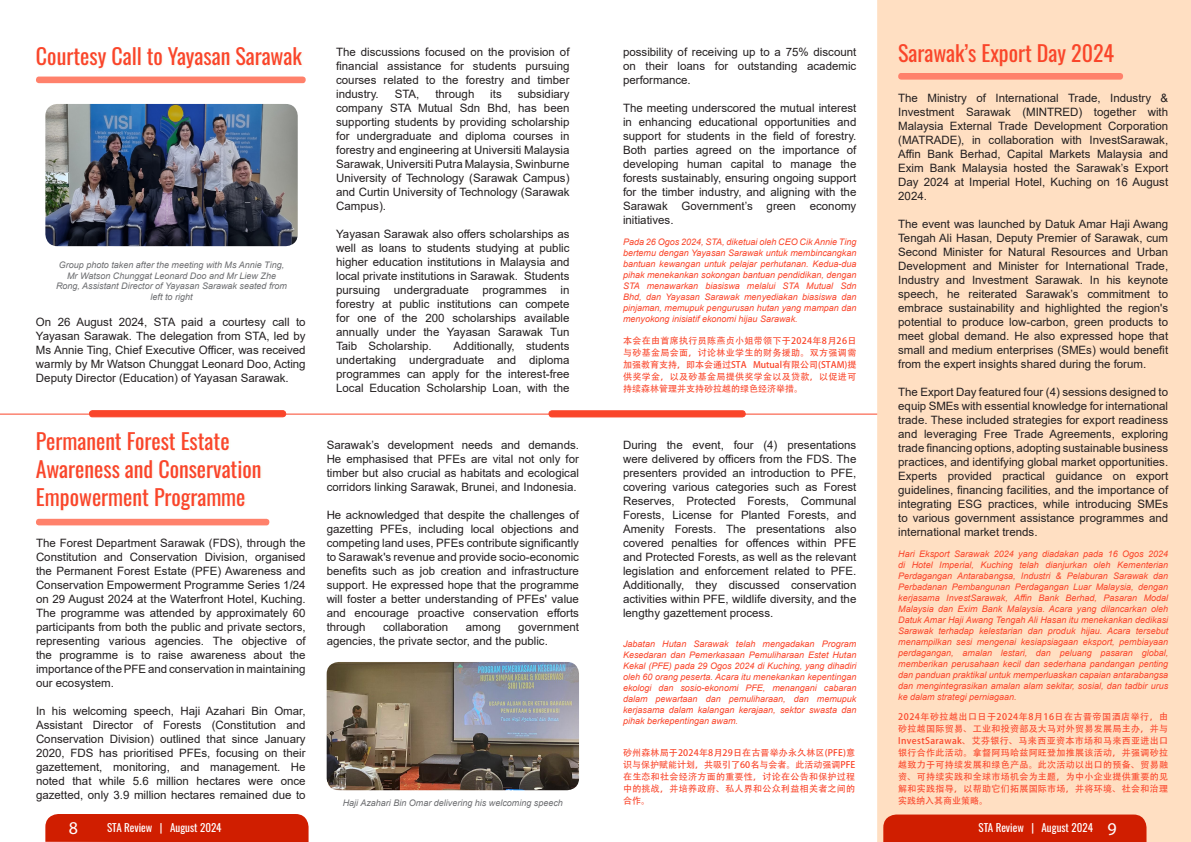
<style>
.page{position:relative;width:1191px;height:842px;background:#fff}
.page>*{position:absolute;margin:0;border:0;box-sizing:border-box;transform-origin:0 0}
.t1{font:22px/28px "Oswald";color:#fa452a}
.t2{font:18px "Myriad Pro";color:#fff}
.t3{font:11.5px/14px "Arial";color:#231f20;text-align:justify}
.t4{font:11px "Oswald";color:#fff}
.t5{font:italic 9px/11px "Arial";color:#fa452a;text-align:justify}
.t6{font:9px/12px "Adobe Heiti Std";letter-spacing:.035em;color:#fa452a;text-align:justify}
.t7{font:italic 9px/10.8px "Arial";color:#6c6d70;text-align:center}
.s1{font-family:"Myriad Pro";font-size:18px}
</style>
<div class="page">
<hr style="left:0;top:414px;width:905px;height:1px;background:#fa452a">
<div style="left:549px;top:411px;width:196px;height:6px;background:#fa452a;border-radius:3px"></div>
<div style="left:548px;top:410px;width:197px;height:7px;border:1px solid #fa452a;border-radius:3px"></div>
<div style="left:89px;top:411px;width:197px;height:6px;background:#fa452a;border-radius:3px"></div>
<div style="left:89px;top:410px;width:197px;height:7px;border:1px solid #fa452a;border-radius:3px"></div>
<div style="left:877px;top:0;width:314px;height:842px;background:#ffdfc2"></div>
<div style="left:36px;top:77px;width:270px;height:6px;background:#ff816b;border-radius:3px"></div>
<img style="left:45px;top:104px;width:253px;height:142px">
<div style="left:899px;top:44px;width:217px;height:24px;background:#fedfc1"></div>
<div style="left:898px;top:73px;width:225px;height:7px;background:#ff816b;border-radius:3px"></div>
<div style="left:36px;top:519px;width:233px;height:6px;background:#ff816b;border-radius:3px"></div>
<img style="left:327px;top:662px;width:252px;height:128px">
<div style="left:45px;top:814px;width:263px;height:28px;background:#d01e00"></div>
<div style="left:883px;top:814px;width:263px;height:28px;background:#d01e00"></div>
<p class="t1" style="left:36px;top:40px;width:267px">Courtesy Call to Yayasan Sarawak</p>
<p class="t7" style="left:56px;top:259px;width:232px">Group photo taken after the meeting with Ms Annie Ting, Mr Watson Chunggat Leonard Doo and Mr Liew Zhe Rong, Assistant Director of Yayasan Sarawak seated from left to right</p>
<p class="t3" style="left:36px;top:315px;width:271px">On 26 August 2024, STA paid a courtesy call to Yayasan Sarawak. The delegation from STA, led by Ms Annie Ting, Chief Executive Officer, was received warmly by Mr Watson Chunggat Leonard Doo, Acting Deputy Director (Education) of Yayasan Sarawak.</p>
<p class="t1" style="left:36px;top:425px;width:227px">Permanent Forest Estate<br>Awareness and Conservation<br>Empowerment Programme</p>
<p class="t3" style="left:36px;top:536px;width:271px">The Forest Department Sarawak (FDS), through the Constitution and Conservation Division, organised the Permanent Forest Estate (PFE) Awareness and Conservation Empowerment Programme Series 1/24 on 29 August 2024 at the Waterfront Hotel, Kuching.<br>The programme was attended by approximately 60 participants from both the public and private sectors, representing various agencies. The objective of the programme is to raise awareness about the importance of the PFE and conservation in maintaining our ecosystem.</p>
<p class="t3" style="left:36px;top:704px;width:271px">In his welcoming speech, Haji Azahari Bin Omar, Assistant Director of Forests (Constitution and Conservation Division) outlined that since January 2020, FDS has prioritised PFEs, focusing on their gazettement, monitoring, and management. He noted that while 5.6 million hectares were once gazetted, only 3.9 million hectares remained due to</p>
<p class="t3" style="left:336px;top:45px;width:235px">The discussions focused on the provision of financial assistance for students pursuing courses related to the forestry and timber industry.</p>
<p class="t3" style="left:395px;top:87px;width:26px">STA,</p>
<p class="t3" style="left:435px;top:87px;width:40px">through</p>
<p class="t3" style="left:490px;top:87px;width:13px">its</p>
<p class="t3" style="left:336px;top:87px;width:235px;text-indent:182px">subsidiary company STA Mutual Sdn Bhd, has been supporting students by providing scholarship for undergraduate and diploma courses in forestry and engineering at Universiti Malaysia Sarawak, Universiti Putra Malaysia, Swinburne University of Technology (Sarawak Campus) and Curtin University of Technology (Sarawak Campus).</p>
<p class="t3" style="left:336px;top:227px;width:235px">Yayasan Sarawak also offers scholarships as well as loans to students studying at public higher education institutions in Malaysia and local private institutions in Sarawak. Students pursuing undergraduate programmes in forestry at public institutions can compete for one of the 200 scholarships available annually under the Yayasan Sarawak Tun Taib Scholarship.</p>
<p class="t3" style="left:336px;top:339px;width:235px;text-indent:117px">Additionally, students undertaking undergraduate and diploma programmes can apply for the interest-free Local Education Scholarship Loan, with the</p>
<p class="t3" style="left:327px;top:438px;width:254px">Sarawak’s development needs and demands.<br>He emphasised that PFEs are vital not only for timber but also crucial as habitats and ecological corridors linking Sarawak, Brunei, and Indonesia.</p>
<p class="t3" style="left:327px;top:508px;width:254px">He acknowledged that despite the challenges of gazetting PFEs, including local objections and competing land uses, PFEs contribute significantly to Sarawak's revenue and provide socio-economic benefits such as job creation and infrastructure support. He expressed hope that the programme will foster a better understanding of PFEs' value and encourage proactive conservation efforts through</p>
<p class="t3" style="left:383px;top:620px;width:67px">collaboration</p>
<p class="t3" style="left:466px;top:620px;width:37px">among</p>
<p class="t3" style="left:327px;top:620px;width:254px;text-indent:192px">government agencies, the private sector, and the public.</p>
<p class="t7" style="left:343px;top:797px;width:222px">Haji Azahari Bin Omar delivering his welcoming speech</p>
<p class="t3" style="left:623px;top:45px;width:235px">possibility of receiving up to a 75% discount on their loans for outstanding academic performance.</p>
<p class="t3" style="left:623px;top:101px;width:235px">The meeting underscored the mutual interest in enhancing educational opportunities and support for students in the field of forestry.<br>Both parties agreed on the importance of developing human capital to manage the forests sustainably, ensuring ongoing support for the timber industry, and aligning with the Sarawak Government’s green economy initiatives.</p>
<p class="t5" style="left:623px;top:236px;width:235px">Pada 26 Ogos 2024, STA, diketuai oleh CEO Cik Annie Ting bertemu dengan Yayasan Sarawak untuk membincangkan bantuan kewangan untuk pelajar perhutanan. Kedua-dua pihak menekankan sokongan bantuan pendidikan, dengan STA menawarkan biasiswa melalui STA Mutual Sdn Bhd, dan Yayasan Sarawak menyediakan biasiswa dan pinjaman, memupuk pengurusan hutan yang mampan dan menyokong inisiatif ekonomi hijau Sarawak.</p>
<p class="t6" style="left:623px;top:335px;width:235px">本会在由首席执行员陈燕贞小姐带领下于2024年8月26日与砂基金局会面，讨论林业学生的财务援助。双方强调需加强教育支持，即本会通过STA Mutual有限公司(STAM)提供奖学金，以及砂基金局提供奖学金以及贷款，以促进可持续森林管理并支持砂拉越的绿色经济举措。</p>
<p class="t3" style="left:623px;top:438px;width:235px">During the event, four (4) presentations were delivered by officers from the FDS. The presenters provided an introduction to PFE, covering various categories such as Forest Reserves, Protected Forests, Communal Forests, License for Planted Forests, and Amenity Forests. The presentations also covered penalties for offences within PFE and Protected Forests, as well as the relevant legislation and enforcement related to PFE.<br>Additionally, they discussed conservation activities within PFE, wildlife diversity, and the lengthy gazettement process.</p>
<p class="t5" style="left:623px;top:638px;width:235px">Jabatan Hutan Sarawak telah mengadakan Program Kesedaran dan Pemerkasaan Pemuliharaan Estet Hutan Kekal (PFE) pada 29 Ogos 2024 di Kuching, yang dihadiri oleh 60 orang peserta. Acara itu menekankan kepentingan ekologi dan sosio-ekonomi PFE, menangani cabaran dalam pewartaan dan pemuliharaan, dan memupuk kerjasama dalam kalangan kerajaan, sektor swasta dan pihak berkepentingan awam.</p>
<p class="t6" style="left:623px;top:747px;width:234px">砂州森林局于2024年8月29日在古晋举办永久林区(PFE)意识与保护赋能计划，共吸引了60名与会者。此活动强调PFE在生态和社会经济方面的重要性，讨论在公告和保护过程中的挑战，并培养政府、私人界和公众利益相关者之间的合作。</p>
<p class="t1" style="left:898px;top:37px;width:217px">Sarawak’s Export Day 2024</p>
<p class="t3" style="left:898px;top:91px;width:271px">The Ministry of International Trade, Industry &amp; Investment Sarawak (MINTRED) together with Malaysia External Trade Development Corporation (MATRADE), in collaboration with InvestSarawak, Affin Bank Berhad, Capital Markets Malaysia and Exim Bank Malaysia hosted the Sarawak’s Export Day 2024 at Imperial Hotel, Kuching on 16 August 2024.</p>
<p class="t3" style="left:898px;top:217px;width:271px">The event was launched by Datuk Amar Haji Awang Tengah Ali Hasan, Deputy Premier of Sarawak, cum Second Minister for Natural Resources and Urban Development and Minister for International Trade, Industry and Investment Sarawak. In his keynote speech, he reiterated Sarawak’s commitment to embrace sustainability and highlighted the region's potential to produce low-carbon, green products to meet global demand. He also expressed hope that small and medium enterprises (SMEs) would benefit from the expert insights shared during the forum.</p>
<p class="t3" style="left:898px;top:385px;width:271px">The Export Day featured four (4) sessions designed to equip SMEs with essential knowledge for international trade. These included strategies for export readiness and leveraging Free Trade Agreements, exploring trade financing options, adopting sustainable business practices, and identifying global market opportunities.<br>Experts provided practical guidance on export guidelines, financing facilities, and the importance of integrating ESG practices, while introducing SMEs to various government assistance programmes and international market trends.</p>
<p class="t5" style="left:898px;top:549px;width:271px">Hari Eksport Sarawak 2024 yang diadakan pada 16 Ogos 2024 di Hotel Imperial, Kuching telah dianjurkan oleh Kementerian Perdagangan Antarabangsa, Industri &amp; Pelaburan Sarawak dan Perbadanan Pembangunan Perdagangan Luar Malaysia, dengan kerjasama InvestSarawak, Affin Bank Berhad, Pasaran Modal Malaysia dan Exim Bank Malaysia. Acara yang dilancarkan oleh Datuk Amar Haji Awang Tengah Ali Hasan itu menekankan dedikasi Sarawak terhadap kelestarian dan produk hijau. Acara tersebut menampilkan sesi mengenai kesiapsiagaan eksport, pembiayaan perdagangan, amalan lestari, dan peluang pasaran global, memberikan perusahaan kecil dan sederhana pandangan penting dan panduan praktikal untuk memperluaskan capaian antarabangsa dan mengintegrasikan amalan alam sekitar, sosial, dan tadbir urus ke dalam strategi perniagaan.</p>
<p class="t6" style="left:898px;top:711px;width:272px">2024年砂拉越出口日于2024年8月16日在古晋帝国酒店举行，由砂拉越国际贸易、工业和投资部及大马对外贸易发展局主办，并与InvestSarawak、艾芬银行、马来西亚资本市场和马来西亚进出口银行合作此活动。拿督阿玛哈兹阿旺登加推展该活动，并强调砂拉越致力于可持续发展和绿色产品。此次活动以出口的预备、贸易融资、可持续实践和全球市场机会为主题，为中小企业提供重要的见解和实践指导，以帮助它们拓展国际市场，并将环境、社会和治理实践纳入其商业策略。</p>
<h2 class="t2" style="left:69px;top:817px;width:11px">8</h2>
<p class="t4" style="left:107px;top:817px;width:116px">STA Review | August 2024</p>
<p class="t4" style="left:978px;top:818px;width:140px">STA Review | August 2024 <span class="s1">9</span></p>
</div>
